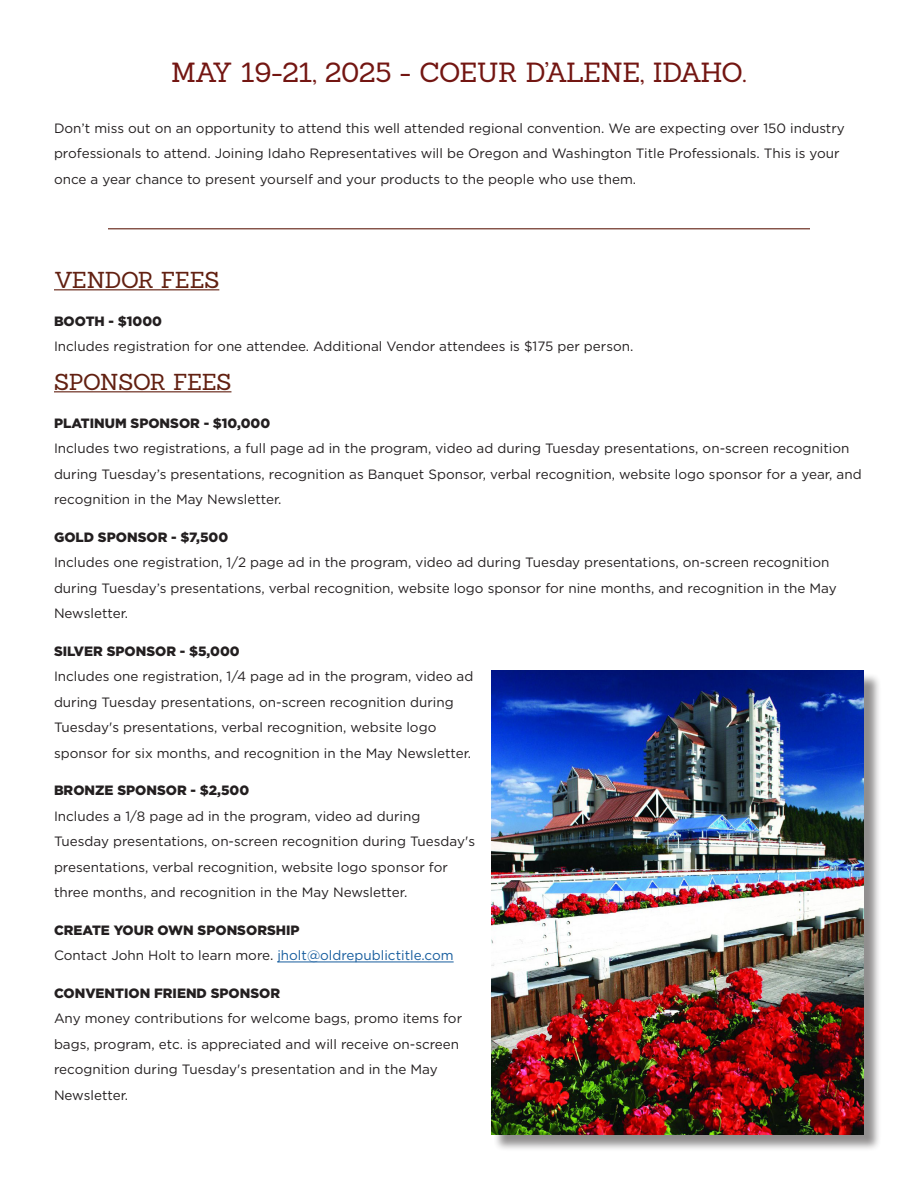
<style>
.page{position:relative;width:918px;height:1188px;background:#fff}
.page>*{position:absolute;margin:0;border:0;box-sizing:border-box;transform-origin:0 0}
.t1{font:27px "Sanchez";letter-spacing:-.02em;color:#731612}
.t2{font:22.5px "Sanchez";letter-spacing:-.01em;color:#622011}
.t3{font:13.5px/25.5px "Gotham";color:#231f20}
.t4{font:900 13.5px "Gotham";color:#231f20}
.s1{color:#175d9e}
</style>
<div class="page">
<hr style="left:54px;top:289px;width:165px;height:1px;background:#622011">
<hr style="left:54px;top:391px;width:177px;height:1px;background:#622011">
<hr style="left:277px;top:962px;width:177px;height:1px;background:#175d9e">
<hr style="left:108px;top:228px;width:702px;height:1px;background:#622011">
<div style="left:494px;top:672px;width:387px;height:480px;background:#231f20;opacity:.5"></div>
<img style="left:491px;top:671px;width:373px;height:464px">
<p class="t1" style="left:171px;top:55px;width:577px">MAY 19-21, 2025 - COEUR D’ALENE, IDAHO.</p>
<p class="t3" style="left:54px;top:115px;width:792px">Don’t miss out on an opportunity to attend this well attended regional convention. We are expecting over 150 industry professionals to attend. Joining Idaho Representatives will be Oregon and Washington Title Professionals. This is your once a year chance to present yourself and your products to the people who use them.</p>
<p class="t2" style="left:54px;top:266px;width:167px">VENDOR FEES</p>
<p class="t4" style="left:54px;top:312px;width:110px">BOOTH - $1000</p>
<p class="t3" style="left:54px;top:333px;width:581px">Includes registration for one attendee. Additional Vendor attendees is $175 per person.</p>
<p class="t2" style="left:54px;top:368px;width:179px">SPONSOR FEES</p>
<p class="t4" style="left:54px;top:414px;width:218px">PLATINUM SPONSOR - $10,000</p>
<p class="t3" style="left:54px;top:435px;width:809px">Includes two registrations, a full page ad in the program, video ad during Tuesday presentations, on-screen recognition during Tuesday’s presentations, recognition as Banquet Sponsor, verbal recognition, website logo sponsor for a year, and recognition in the May Newsletter.</p>
<p class="t4" style="left:54px;top:528px;width:176px">GOLD SPONSOR - $7,500</p>
<p class="t3" style="left:54px;top:549px;width:784px">Includes one registration, 1/2 page ad in the program, video ad during Tuesday presentations, on-screen recognition during Tuesday’s presentations, verbal recognition, website logo sponsor for nine months, and recognition in the May<br>Newsletter.</p>
<p class="t4" style="left:54px;top:642px;width:187px">SILVER SPONSOR - $5,000</p>
<p class="t3" style="left:54px;top:663px;width:421px">Includes one registration, 1/4 page ad in the program, video ad during Tuesday presentations, on-screen recognition during Tuesday's presentations, verbal recognition, website logo sponsor for six months, and recognition in the May Newsletter.</p>
<p class="t4" style="left:54px;top:781px;width:197px">BRONZE SPONSOR - $2,500</p>
<p class="t3" style="left:54px;top:803px;width:423px">Includes a 1/8 page ad in the program, video ad during<br>Tuesday presentations, on-screen recognition during Tuesday's presentations, verbal recognition, website logo sponsor for</p>
<p class="t3" style="left:54px;top:879px;width:355px">three months, and recognition in the May Newsletter.</p>
<p class="t4" style="left:54px;top:921px;width:247px">CREATE YOUR OWN SPONSORSHIP</p>
<p class="t3" style="left:54px;top:942px;width:401px">Contact John Holt to learn more. <span class="s1">jholt@oldrepublictitle.com</span></p>
<p class="t4" style="left:54px;top:984px;width:228px">CONVENTION FRIEND SPONSOR</p>
<p class="t3" style="left:54px;top:1005px;width:410px">Any money contributions for welcome bags, promo items for bags, program, etc. is appreciated and will receive on-screen recognition during Tuesday's presentation and in the May</p>
<p class="t3" style="left:54px;top:1082px;width:76px">Newsletter.</p>
</div>
